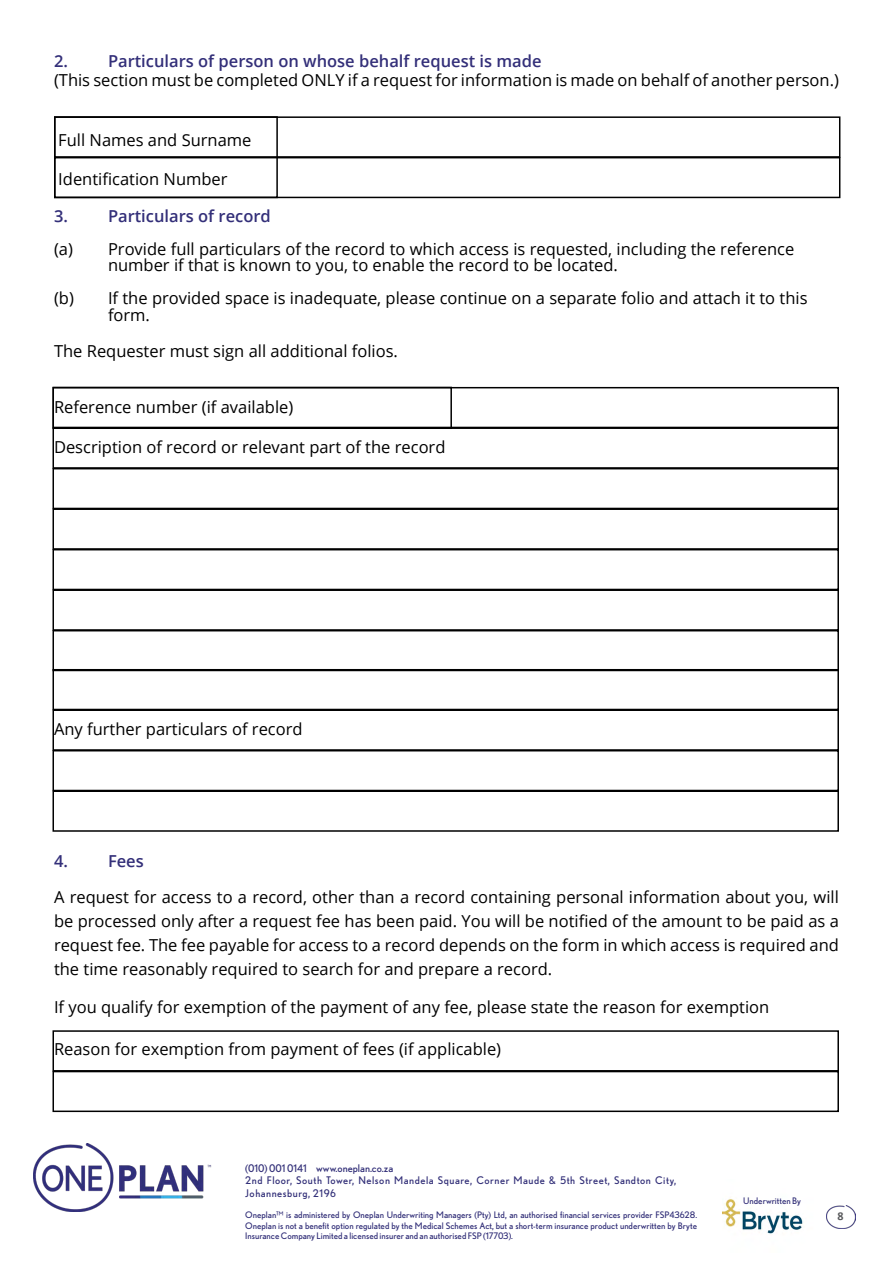
<style>
.page{position:relative;width:893px;height:1263px;background:#fff}
.page>*{position:absolute;margin:0;border:0;box-sizing:border-box;transform-origin:0 0}
.t1{font:16.5px/24px "Open Sans";color:#000}
.t2{font:600 16.5px "Open Sans";color:#332f79}
.t3{font:700 12px "Calibri";color:#58595b}
.t4{font:10.5px/12.6px "Nobel";letter-spacing:.05em;color:#322f78}
.t5{font:9px/10.8px "Nobel";color:#322f78}
</style>
<div class="page">
<img style="left:34px;top:1144px;width:178px;height:68px">
<img style="left:722px;top:1197px;width:81px;height:37px">
<img style="left:826px;top:1205px;width:29px;height:24px">
<div style="left:54px;top:116px;width:786px;height:42px;border:2px solid #000"></div>
<div style="left:54px;top:157px;width:786px;height:41px;border:2px solid #000"></div>
<div style="left:54px;top:116px;width:224px;height:82px;border:2px solid #000"></div>
<div style="left:52px;top:387px;width:787px;height:41px;border:2px solid #000"></div>
<div style="left:52px;top:387px;width:400px;height:42px;border:2px solid #000"></div>
<div style="left:52px;top:427px;width:787px;height:42px;border:2px solid #000"></div>
<div style="left:52px;top:468px;width:787px;height:41px;border:2px solid #000"></div>
<div style="left:52px;top:508px;width:787px;height:42px;border:2px solid #000"></div>
<div style="left:52px;top:549px;width:787px;height:41px;border:2px solid #000"></div>
<div style="left:52px;top:589px;width:787px;height:42px;border:2px solid #000"></div>
<div style="left:52px;top:630px;width:787px;height:41px;border:2px solid #000"></div>
<div style="left:52px;top:669px;width:787px;height:41px;border:2px solid #000"></div>
<div style="left:52px;top:709px;width:787px;height:42px;border:2px solid #000"></div>
<div style="left:52px;top:750px;width:787px;height:41px;border:2px solid #000"></div>
<div style="left:52px;top:790px;width:787px;height:42px;border:2px solid #000"></div>
<div style="left:52px;top:1030px;width:787px;height:41px;border:2px solid #000"></div>
<div style="left:52px;top:1071px;width:787px;height:41px;border:2px solid #000"></div>
<p class="t2" style="left:54px;top:49px;width:15px">2.</p>
<p class="t2" style="left:108px;top:49px;width:435px">Particulars of person on whose behalf request is made</p>
<p class="t1" style="left:54px;top:68px;width:786px">(This section must be completed ONLY if a request for information is made on behalf of another person.)</p>
<p class="t1" style="left:58px;top:127px;width:195px">Full Names and Surname</p>
<p class="t1" style="left:58px;top:167px;width:171px">Identification Number</p>
<p class="t2" style="left:54px;top:204px;width:15px">3.</p>
<p class="t2" style="left:108px;top:204px;width:164px">Particulars of record</p>
<p class="t1" style="left:108px;top:240px;width:688px;line-height:16.5px;text-indent:-54px">(a) Provide full particulars of the record to which access is requested, including the reference number if that is known to you, to enable the record to be located.</p>
<p class="t1" style="left:108px;top:290px;width:701px;line-height:16.5px;text-indent:-54px">(b) If the provided space is inadequate, please continue on a separate folio and attach it to this form.</p>
<p class="t1" style="left:54px;top:339px;width:345px">The Requester must sign all additional folios.</p>
<p class="t1" style="left:54px;top:394px;width:241px">Reference number (if available)</p>
<p class="t1" style="left:54px;top:435px;width:393px">Description of record or relevant part of the record</p>
<p class="t1" style="left:54px;top:716px;width:250px">Any further particulars of record</p>
<p class="t2" style="left:54px;top:850px;width:15px">4.</p>
<p class="t2" style="left:108px;top:850px;width:37px">Fees</p>
<p class="t1" style="left:54px;top:885px;width:786px;text-align:justify">A request for access to a record, other than a record containing personal information about you, will be processed only after a request fee has been paid. You will be notified of the amount to be paid as a request fee. The fee payable for access to a record depends on the form in which access is required and the time reasonably required to search for and prepare a record.</p>
<p class="t1" style="left:54px;top:994px;width:717px">If you qualify for exemption of the payment of any fee, please state the reason for exemption</p>
<p class="t1" style="left:54px;top:1036px;width:449px">Reason for exemption from payment of fees (if applicable)</p>
<p class="t4" style="left:245px;top:1161px;width:432px">(010) 001 0141 www.oneplan.co.za<br>2nd Floor, South Tower, Nelson Mandela Square, Corner Maude &amp; 5th Street, Sandton City,<br>Johannesburg, 2196</p>
<p class="t5" style="left:743px;top:1195px;width:59px">Underwritten By</p>
<p class="t5" style="left:245px;top:1209px;width:453px">Oneplan™ is administered by Oneplan Underwriting Managers (Pty) Ltd, an authorised financial services provider FSP43628.</p>
<p class="t3" style="left:837px;top:1207px;width:8px">8</p>
<p class="t5" style="left:245px;top:1220px;width:453px">Oneplan is not a benefit option regulated by the Medical Schemes Act, but a short-term insurance product underwritten by Bryte<br>Insurance Company Limited a licensed insurer and an authorised FSP (17703).</p>
</div>
